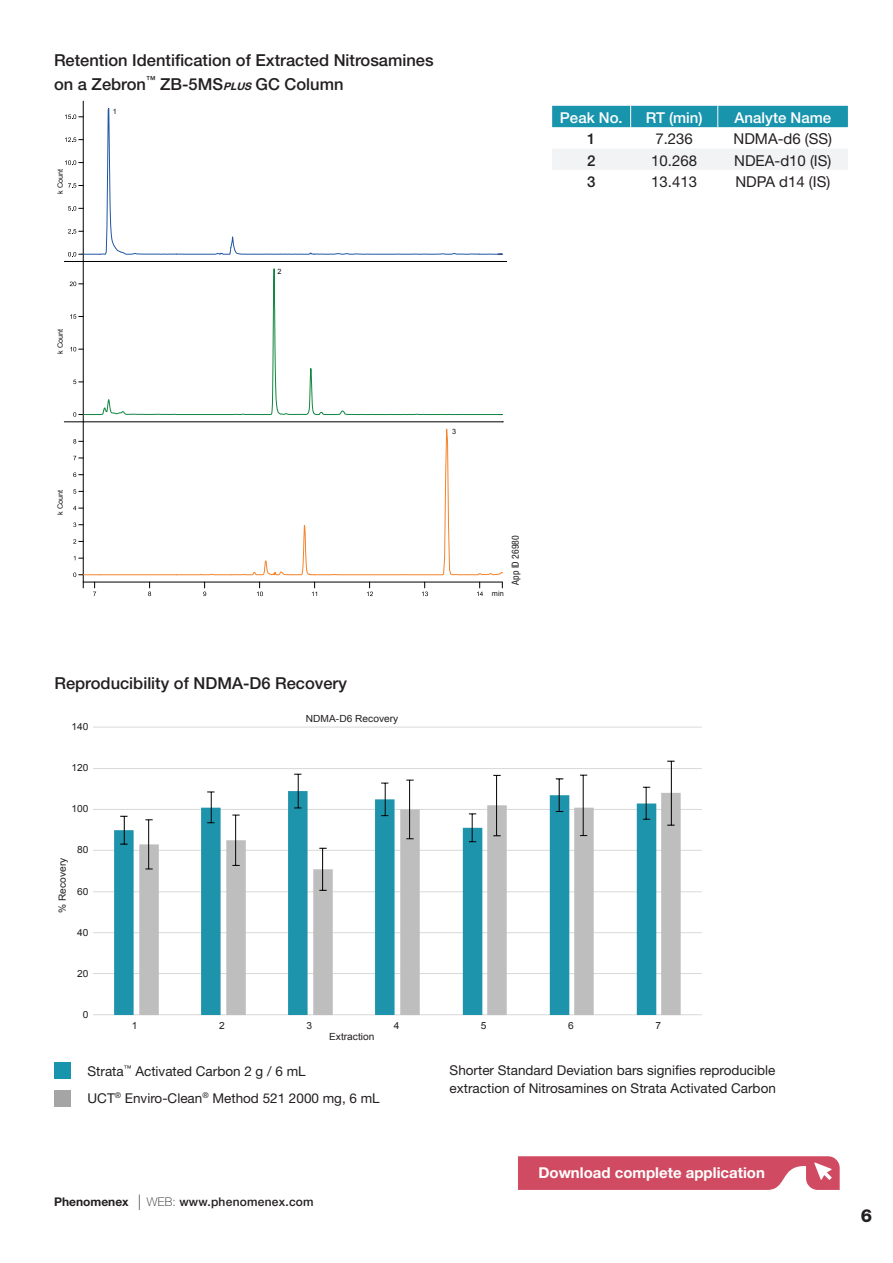
<style>
.page{position:relative;width:893px;height:1263px;background:#fff}
.page>*{position:absolute;margin:0;border:0;box-sizing:border-box;transform-origin:0 0}
.t1{font:800 18px "Helvetica Neue LT Pro";color:#231f20}
.Pure__Header_white{font:500 16.5px/24px "Helvetica Neue LT Pro";color:#231f20}
.Phone_no__and_email{font:15px "Helvetica Neue LT Pro";color:#231f20}
.Phone_no__and_email-2{font:700 15px "Helvetica Neue LT Pro";color:#fff}
.order_L_Bold{font:500 15px "Helvetica Neue LT Pro";color:#fff}
.order_L_Bold-2{font:500 15px "Helvetica Neue LT Pro";color:#231f20}
.Pure__Header_white-2{font:13.5px/18px "Helvetica Neue LT Pro";color:#231f20}
.Phone_no__and_email-3{font:13.5px "Helvetica Neue LT Pro";color:#231f20}
.t2{font:500 12px "Helvetica Neue LT Pro";letter-spacing:.02em;color:#231f20}
.t3{font:9.9px "Arial";color:#231f20;scale:1.04 1}
.Order_Text_Left{font:condensed 9.75px "Helvetica Neue LT Pro";color:#231f20}
.t4{font:7.35px "Arial";color:#101315}
.s1{font-weight:700;font-style:italic;font-size:10.5px}
.s2{font-weight:700}
.s3{font-weight:400;font-stretch:condensed;font-size:21.6px}
.s4{font-weight:100}
</style>
<div class="page">
<div style="left:552px;top:149px;width:296px;height:21px;background:#f2f3f4"></div>
<div style="left:552px;top:106px;width:296px;height:21px;background:#1994ad"></div>
<hr style="left:83px;top:101px;width:1px;height:160px;background:#000001">
<hr style="left:65px;top:261px;width:442px;height:1px;background:#000001">
<hr style="left:64px;top:422px;width:438px;height:1px;background:#000001">
<svg style="left:65px;top:105px;width:438px;height:491px"></svg>
<hr style="left:93px;top:1014px;width:609px;height:1px;background:#d9d9d8">
<hr style="left:93px;top:973px;width:609px;height:1px;background:#d9d9d8">
<hr style="left:93px;top:932px;width:609px;height:1px;background:#d9d9d8">
<hr style="left:93px;top:891px;width:609px;height:1px;background:#d9d9d8">
<hr style="left:93px;top:850px;width:609px;height:1px;background:#d9d9d8">
<hr style="left:93px;top:809px;width:609px;height:1px;background:#d9d9d8">
<hr style="left:93px;top:768px;width:609px;height:1px;background:#d9d9d8">
<hr style="left:93px;top:727px;width:609px;height:1px;background:#d9d9d8">
<svg style="left:114px;top:791px;width:469px;height:224px;fill:#1e94ac"></svg>
<svg style="left:139px;top:793px;width:542px;height:222px"></svg>
<svg style="left:120px;top:816px;width:8px;height:29px"></svg>
<svg style="left:207px;top:792px;width:7px;height:31px"></svg>
<svg style="left:294px;top:774px;width:7px;height:35px"></svg>
<svg style="left:381px;top:783px;width:7px;height:33px"></svg>
<svg style="left:469px;top:814px;width:7px;height:28px"></svg>
<svg style="left:556px;top:779px;width:7px;height:33px"></svg>
<svg style="left:643px;top:787px;width:7px;height:33px"></svg>
<svg style="left:145px;top:819px;width:8px;height:51px"></svg>
<svg style="left:232px;top:815px;width:8px;height:51px"></svg>
<svg style="left:319px;top:848px;width:8px;height:43px"></svg>
<hr style="left:409px;top:780px;width:1px;height:30px;background:#050504">
<svg style="left:406px;top:810px;width:8px;height:29px"></svg>
<hr style="left:496px;top:805px;width:1px;height:31px;background:#050504">
<hr style="left:496px;top:775px;width:1px;height:30px;background:#050504">
<hr style="left:583px;top:805px;width:1px;height:30px;background:#050504">
<hr style="left:583px;top:775px;width:1px;height:30px;background:#050504">
<hr style="left:671px;top:793px;width:1px;height:32px;background:#050504">
<hr style="left:671px;top:761px;width:1px;height:32px;background:#050504">
<div style="left:54px;top:1089px;width:16px;height:17px;background:#a6a5a5"></div>
<div style="left:54px;top:1062px;width:16px;height:17px;background:#1994ad"></div>
<svg style="left:518px;top:1156px;width:322px;height:34px;background:#d3576c"></svg>
<p class="Pure__Header_white" style="left:54px;top:48px;width:381px">Retention Identification of Extracted Nitrosamines on a Zebron<sup>™</sup> ZB-5MS<span class="s1">PLUS</span> GC Column</p>
<p class="t4" style="left:55px;top:194px;width:27px;rotate:-90deg">k Count</p>
<p class="t4" style="left:113px;top:107px;width:6px">1</p>
<p class="t4" style="left:55px;top:354px;width:27px;rotate:-90deg">k Count</p>
<p class="t4" style="left:277px;top:267px;width:6px">2</p>
<p class="t4" style="left:55px;top:515px;width:27px;rotate:-90deg">k Count</p>
<p class="t4" style="left:452px;top:427px;width:6px">3</p>
<p class="t4" style="left:492px;top:589px;width:13px">min</p>
<p class="Order_Text_Left" style="left:510px;top:585px;width:51px;rotate:-90deg">App ID 26980</p>
<p class="order_L_Bold" style="left:560px;top:109px;width:64px">Peak No.</p>
<p class="order_L_Bold" style="left:646px;top:109px;width:58px">RT (min)</p>
<p class="order_L_Bold" style="left:735px;top:109px;width:98px">Analyte Name</p>
<p class="order_L_Bold-2" style="left:587px;top:130px;width:10px">1</p>
<p class="Phone_no__and_email" style="left:655px;top:130px;width:39px">7.236</p>
<p class="Phone_no__and_email" style="left:733px;top:130px;width:100px">NDMA-d6 (SS)</p>
<p class="order_L_Bold-2" style="left:587px;top:151px;width:10px">2</p>
<p class="Phone_no__and_email" style="left:651px;top:151px;width:47px">10.268</p>
<p class="Phone_no__and_email" style="left:734px;top:151px;width:99px">NDEA-d10 (IS)</p>
<p class="order_L_Bold-2" style="left:587px;top:173px;width:10px">3</p>
<p class="Phone_no__and_email" style="left:651px;top:172px;width:47px">13.413</p>
<p class="Phone_no__and_email" style="left:735px;top:172px;width:97px">NDPA d14 (IS)</p>
<p class="Pure__Header_white" style="left:54px;top:671px;width:294px">Reproducibility of NDMA-D6 Recovery</p>
<p class="t3" style="left:72px;top:720px;width:18px">140</p>
<p class="t3" style="left:72px;top:761px;width:18px">120</p>
<p class="t3" style="left:72px;top:802px;width:18px">100</p>
<p class="t3" style="left:77px;top:843px;width:12px">80</p>
<p class="t3" style="left:77px;top:885px;width:12px">60</p>
<p class="t3" style="left:77px;top:926px;width:12px">40</p>
<p class="t3" style="left:77px;top:967px;width:12px">20</p>
<p class="t3" style="left:83px;top:1008px;width:7px">0</p>
<p class="t3" style="left:56px;top:913px;width:54px;rotate:-90deg">% Recovery</p>
<p class="t3" style="left:132px;top:1019px;width:7px">1</p>
<p class="t3" style="left:306px;top:712px;width:90px">NDMA-D6 Recovery</p>
<p class="t3" style="left:219px;top:1019px;width:7px">2</p>
<p class="t3" style="left:306px;top:1019px;width:7px">3</p>
<p class="t3" style="left:394px;top:1019px;width:7px">4</p>
<p class="t3" style="left:481px;top:1019px;width:7px">5</p>
<p class="t3" style="left:568px;top:1019px;width:7px">6</p>
<p class="t3" style="left:655px;top:1019px;width:7px">7</p>
<p class="t3" style="left:329px;top:1030px;width:45px">Extraction</p>
<p class="Phone_no__and_email-3" style="left:88px;top:1062px;width:220px">Strata<sup>™</sup> Activated Carbon 2 g / 6 mL</p>
<p class="Phone_no__and_email-3" style="left:88px;top:1090px;width:294px">UCT<sup>®</sup> Enviro-Clean<sup>®</sup> Method 521 2000 mg, 6 mL</p>
<p class="t2" style="left:54px;top:1194px;width:261px"><span class="s2">Phenomenex</span> <span class="s3">l</span> <span class="s4">WEB:</span> www.phenomenex.com</p>
<p class="Pure__Header_white-2" style="left:450px;top:1061px;width:328px">Shorter Standard Deviation bars signifies reproducible extraction of Nitrosamines on Strata Activated Carbon</p>
<p class="Phone_no__and_email-2" style="left:538px;top:1163px;width:228px">Download complete application</p>
<p class="t1" style="left:861px;top:1204px;width:13px">6</p>
</div>
